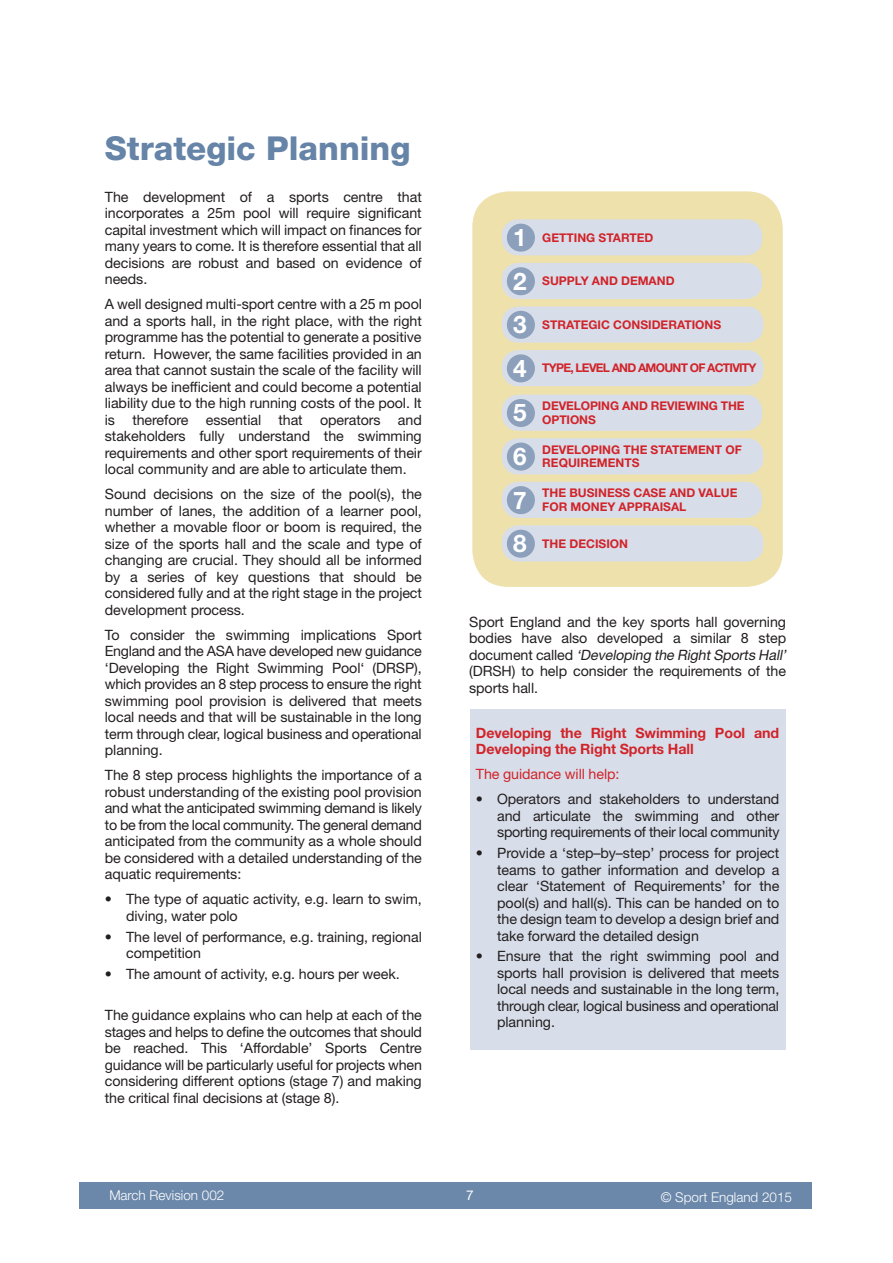
<style>
.page{position:relative;width:893px;height:1263px;background:#fff}
.page>*{position:absolute;margin:0;border:0;box-sizing:border-box;transform-origin:0 0}
.t1{font:800 33px "Helvetica Neue LT Std";color:#6684a7}
.Main_body_copy{font:700 24.3px "Helvetica Neue LT Std";color:#fff}
.Main_body_copy-2{font:14.25px/16.5px "Helvetica Neue LT Std";letter-spacing:-.005em;color:#231f20;text-align:justify}
.Main_body_copy-3{font:700 14.25px/16.5px "Helvetica Neue LT Std";letter-spacing:-.005em;color:#d1232a}
.Main_body_copy-4{font:14.25px "Helvetica Neue LT Std";letter-spacing:-.005em;color:#d1232a}
.t2{font:300 13.5px "Helvetica Neue LT Std";color:#fff}
.t3{font:13.5px "Helvetica Neue LT Std";color:#fff}
.Main_body_copy-5{font:700 12px/13.5px "Helvetica Neue LT Std";color:#d1232a}
.Main_body_copy-6{font:700 12px "Helvetica Neue LT Std";letter-spacing:-.06em;color:#d1232a}
.s1{font-weight:300}
.s2{font-style:italic}
</style>
<div class="page">
<div style="left:79px;top:1182px;width:733px;height:27px;background:#6b88aa"></div>
<div style="left:472px;top:191px;width:311px;height:396px;background:#eee1ab;border-radius:36px"></div>
<div style="left:502px;top:263px;width:260px;height:36px;background:#d8dee9;border-radius:16px"></div>
<div style="left:502px;top:219px;width:260px;height:36px;background:#d8dee9;border-radius:16px"></div>
<div style="left:502px;top:395px;width:260px;height:36px;background:#d8dee9;border-radius:16px"></div>
<div style="left:502px;top:482px;width:260px;height:36px;background:#d8dee9;border-radius:16px"></div>
<div style="left:502px;top:306px;width:261px;height:37px;background:#d8dee9;border-radius:16px"></div>
<div style="left:502px;top:438px;width:261px;height:36px;background:#d8dee9;border-radius:16px"></div>
<div style="left:502px;top:525px;width:261px;height:36px;background:#d8dee9;border-radius:16px"></div>
<div style="left:502px;top:350px;width:261px;height:36px;background:#d8dee9;border-radius:16px"></div>
<div style="left:507px;top:267px;width:28px;height:28px;background:#8ca0bc;border-radius:50%"></div>
<div style="left:507px;top:224px;width:28px;height:28px;background:#8ca0bc;border-radius:50%"></div>
<div style="left:507px;top:399px;width:28px;height:28px;background:#8ca0bc;border-radius:50%"></div>
<div style="left:507px;top:486px;width:28px;height:28px;background:#8ca0bc;border-radius:50%"></div>
<div style="left:507px;top:311px;width:28px;height:28px;background:#8ca0bc;border-radius:50%"></div>
<div style="left:507px;top:443px;width:28px;height:28px;background:#8ca0bc;border-radius:50%"></div>
<div style="left:507px;top:530px;width:28px;height:28px;background:#8ca0bc;border-radius:50%"></div>
<div style="left:507px;top:354px;width:28px;height:28px;background:#8ca0bc;border-radius:50%"></div>
<div style="left:470px;top:709px;width:315px;height:340px;background:#d8dee9"></div>
<p class="t1" style="left:105px;top:128px;width:307px">Strategic Planning</p>
<p class="Main_body_copy-2" style="left:105px;top:188px;width:318px">The development of a sports centre that incorporates a 25m pool will require significant capital investment which will impact on finances for many years to come. It is therefore essential that all decisions are robust and based on evidence of needs.</p>
<p class="Main_body_copy-2" style="left:105px;top:296px;width:319px">A well designed multi-sport centre with a 25 m pool and a sports hall, in the right place, with the right programme has the potential to generate a positive return. However, the same facilities provided in an area that cannot sustain the scale of the facility will always be inefficient and could become a potential liability due to the high running costs of the pool. It is therefore essential that operators and stakeholders fully understand the swimming requirements and other sport requirements of their local community and are able to articulate them.</p>
<p class="Main_body_copy-2" style="left:105px;top:486px;width:319px">Sound decisions on the size of the pool(s), the number of lanes, the addition of a learner pool, whether a movable floor or boom is required, the size of the sports hall and the scale and type of changing are crucial. They should all be informed by a series of key questions that should be considered fully and at the right stage in the project development process.</p>
<p class="Main_body_copy-2" style="left:105px;top:626px;width:318px">To consider the swimming implications Sport England and the ASA have developed new guidance ‘Developing the Right Swimming Pool‘ (DRSP), which provides an 8 step process to ensure the right swimming pool provision is delivered that meets local needs and that will be sustainable in the long term through clear, logical business and operational planning.</p>
<p class="Main_body_copy-2" style="left:105px;top:767px;width:319px">The 8 step process highlights the importance of a robust understanding of the existing pool provision and what the anticipated swimming demand is likely to be from the local community. The general demand anticipated from the community as a whole should be considered with a detailed understanding of the aquatic requirements:</p>
<p class="Main_body_copy-2" style="left:126px;top:891px;width:297px;text-indent:-21px"><span class="s1">•</span> The type of aquatic activity, e.g. learn to swim, diving, water polo</p>
<p class="Main_body_copy-2" style="left:126px;top:928px;width:297px;text-indent:-21px"><span class="s1">•</span> The level of performance, e.g. training, regional competition</p>
<p class="Main_body_copy-2" style="left:105px;top:965px;width:296px"><span class="s1">•</span> The amount of activity, e.g. hours per week.</p>
<p class="Main_body_copy-2" style="left:105px;top:1007px;width:319px">The guidance explains who can help at each of the stages and helps to define the outcomes that should be reached. This ‘Affordable’ Sports Centre guidance will be particularly useful for projects when considering different options (stage 7) and making the critical final decisions at (stage 8).</p>
<p class="Main_body_copy" style="left:513px;top:222px;width:15px">1</p>
<p class="Main_body_copy-5" style="left:542px;top:230px;width:113px">GETTING STARTED</p>
<p class="Main_body_copy" style="left:513px;top:266px;width:15px">2</p>
<p class="Main_body_copy-5" style="left:542px;top:274px;width:134px">SUPPLY AND DEMAND</p>
<p class="Main_body_copy" style="left:513px;top:310px;width:15px">3</p>
<p class="Main_body_copy-5" style="left:542px;top:318px;width:180px">STRATEGIC CONSIDERATIONS</p>
<p class="Main_body_copy" style="left:513px;top:353px;width:15px">4</p>
<p class="Main_body_copy-6" style="left:542px;top:361px;width:216px">TYPE, LEVEL AND AMOUNT OF ACTIVITY</p>
<p class="Main_body_copy" style="left:513px;top:398px;width:15px">5</p>
<p class="Main_body_copy" style="left:513px;top:441px;width:15px">6</p>
<p class="Main_body_copy" style="left:513px;top:485px;width:15px">7</p>
<p class="Main_body_copy-5" style="left:542px;top:399px;width:204px">DEVELOPING AND REVIEWING THE<br>OPTIONS</p>
<p class="Main_body_copy-5" style="left:542px;top:443px;width:201px">DEVELOPING THE STATEMENT OF<br>REQUIREMENTS</p>
<p class="Main_body_copy-5" style="left:542px;top:486px;width:197px">THE BUSINESS CASE AND VALUE<br>FOR MONEY APPRAISAL</p>
<p class="Main_body_copy" style="left:513px;top:528px;width:15px">8</p>
<p class="Main_body_copy-5" style="left:542px;top:536px;width:87px">THE DECISION</p>
<p class="Main_body_copy-2" style="left:469px;top:613px;width:321px;text-align:left">Sport England and the key sports hall governing bodies have also developed a similar 8 step d o c u m e n t c a l l e d <span class="s2">‘Developing the RightSports Hall’ </span>(DRSH) to help consider the requirements of the sports hall.</p>
<p class="Main_body_copy-3" style="left:476px;top:724px;width:305px">Developing the Right Swimming Pool and<br>Developing the Right Sports Hall</p>
<p class="Main_body_copy-4" style="left:476px;top:766px;width:145px">The guidance will help:</p>
<p class="Main_body_copy-2" style="left:497px;top:791px;width:284px;text-indent:-21px"><span class="s1">•</span> Operators and stakeholders to understand and articulate the swimming and other sporting requirements of their local community</p>
<p class="Main_body_copy-2" style="left:497px;top:844px;width:284px;text-indent:-21px"><span class="s1">•</span> Provide a ‘step–by–step’ process for project teams to gather information and develop a clear ‘Statement of Requirements’ for the pool(s) and hall(s). This can be handed on to the design team to develop a design brief and take forward the detailed design</p>
<p class="Main_body_copy-2" style="left:497px;top:948px;width:284px;text-indent:-21px"><span class="s1">•</span> Ensure that the right swimming pool and sports hall provision is delivered that meets local needs and sustainable in the long term, through clear, logical business and operational planning.</p>
<p class="t2" style="left:109px;top:1187px;width:117px">March Revision 002</p>
<p class="t3" style="left:466px;top:1187px;width:9px">7</p>
<p class="t2" style="left:661px;top:1188px;width:133px">© Sport England 2015</p>
</div>
